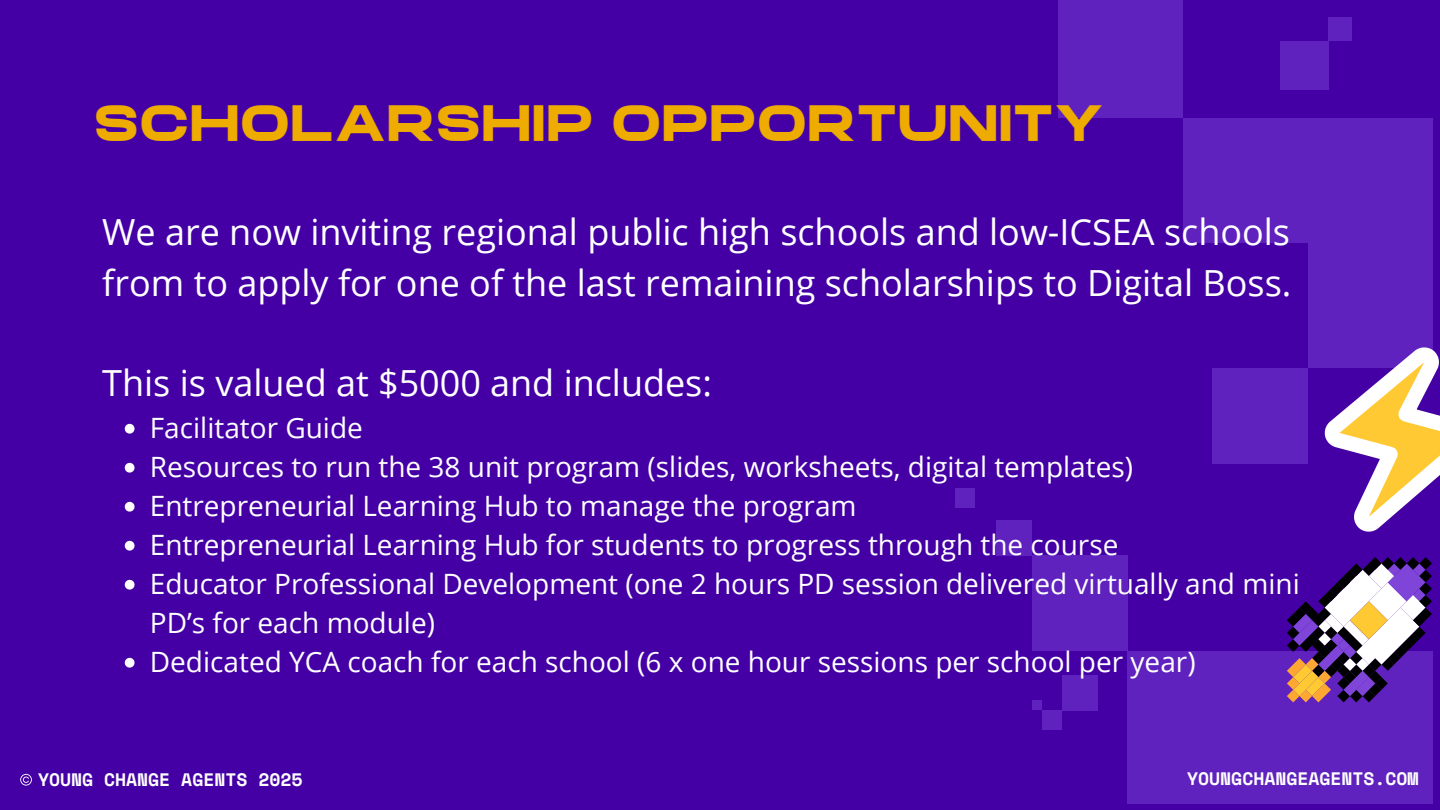
<style>
.page{position:relative;width:1440px;height:810px;background:#4400a5}
.page>*{position:absolute;margin:0;border:0;box-sizing:border-box;transform-origin:0 0}
.t1{font:700 50px "Mortend";color:#eeab00}
.t2{font:36px/50.2px "Open Sans";color:#fff}
.t3{font:28px/39px "Open Sans";color:#fff}
.t4{font:700 18px "Space Mono";color:#fff}
</style>
<div class="page">
<div style="left:1280px;top:651px;width:152px;height:152px;background:#6022be"></div>
<div style="left:1127px;top:651px;width:153px;height:152px;background:#6022be"></div>
<div style="left:1308px;top:118px;width:124px;height:125px;background:#6022be"></div>
<div style="left:1308px;top:243px;width:124px;height:125px;background:#6022be"></div>
<div style="left:1212px;top:368px;width:96px;height:95px;background:#6022be"></div>
<div style="left:1032px;top:556px;width:95px;height:95px;background:#6022be"></div>
<div style="left:996px;top:520px;width:36px;height:36px;background:#6022be"></div>
<div style="left:1062px;top:675px;width:35px;height:35px;background:#6022be"></div>
<div style="left:955px;top:488px;width:20px;height:20px;background:#6022be"></div>
<div style="left:1042px;top:710px;width:20px;height:20px;background:#6022be"></div>
<div style="left:1032px;top:701px;width:10px;height:9px;background:#6022be"></div>
<div style="left:1183px;top:118px;width:125px;height:125px;background:#6022be"></div>
<div style="left:1280px;top:41px;width:48px;height:48px;background:#6022be"></div>
<div style="left:1328px;top:18px;width:23px;height:23px;background:#6022be"></div>
<div style="left:1058px;top:0;width:125px;height:118px;background:#6022be"></div>
<svg style="left:125px;top:424px;width:10px;height:10px"></svg>
<svg style="left:125px;top:463px;width:10px;height:10px"></svg>
<svg style="left:125px;top:502px;width:10px;height:10px"></svg>
<svg style="left:125px;top:541px;width:10px;height:10px"></svg>
<svg style="left:125px;top:580px;width:10px;height:10px"></svg>
<svg style="left:125px;top:658px;width:10px;height:10px"></svg>
<svg style="left:20px;top:774px;width:12px;height:12px"></svg>
<svg style="left:1324px;top:346px;width:116px;height:186px"></svg>
<svg style="left:1287px;top:557px;width:145px;height:145px"></svg>
<h1 class="t1" style="left:94px;top:103px;width:1012px">SCHOLARSHIP OPPORTUNITY</h1>
<h2 class="t2" style="left:102px;top:206px;width:1191px">We are now inviting regional public high schools and low-ICSEA schools from to apply for one of the last remaining scholarships to Digital Boss.</h2>
<h2 class="t2" style="left:102px;top:357px;width:611px">This is valued at $5000 and includes:</h2>
<p class="t3" style="left:150px;top:408px;width:215px">Facilitator Guide</p>
<p class="t3" style="left:150px;top:447px;width:985px">Resources to run the 38 unit program (slides, worksheets, digital templates)</p>
<p class="t3" style="left:150px;top:486px;width:708px">Entrepreneurial Learning Hub to manage the program</p>
<p class="t3" style="left:150px;top:525px;width:970px">Entrepreneurial Learning Hub for students to progress through the course</p>
<p class="t3" style="left:150px;top:564px;width:1151px">Educator Professional Development (one 2 hours PD session delivered virtually and mini<br>PD’s for each module)</p>
<p class="t3" style="left:150px;top:642px;width:1047px">Dedicated YCA coach for each school (6 x one hour sessions per school per year)</p>
<p class="t4" style="left:38px;top:766px;width:266px">YOUNG CHANGE AGENTS 2025</p>
<p class="t4" style="left:1187px;top:764px;width:233px">YOUNGCHANGEAGENTS.COM</p>
</div>
